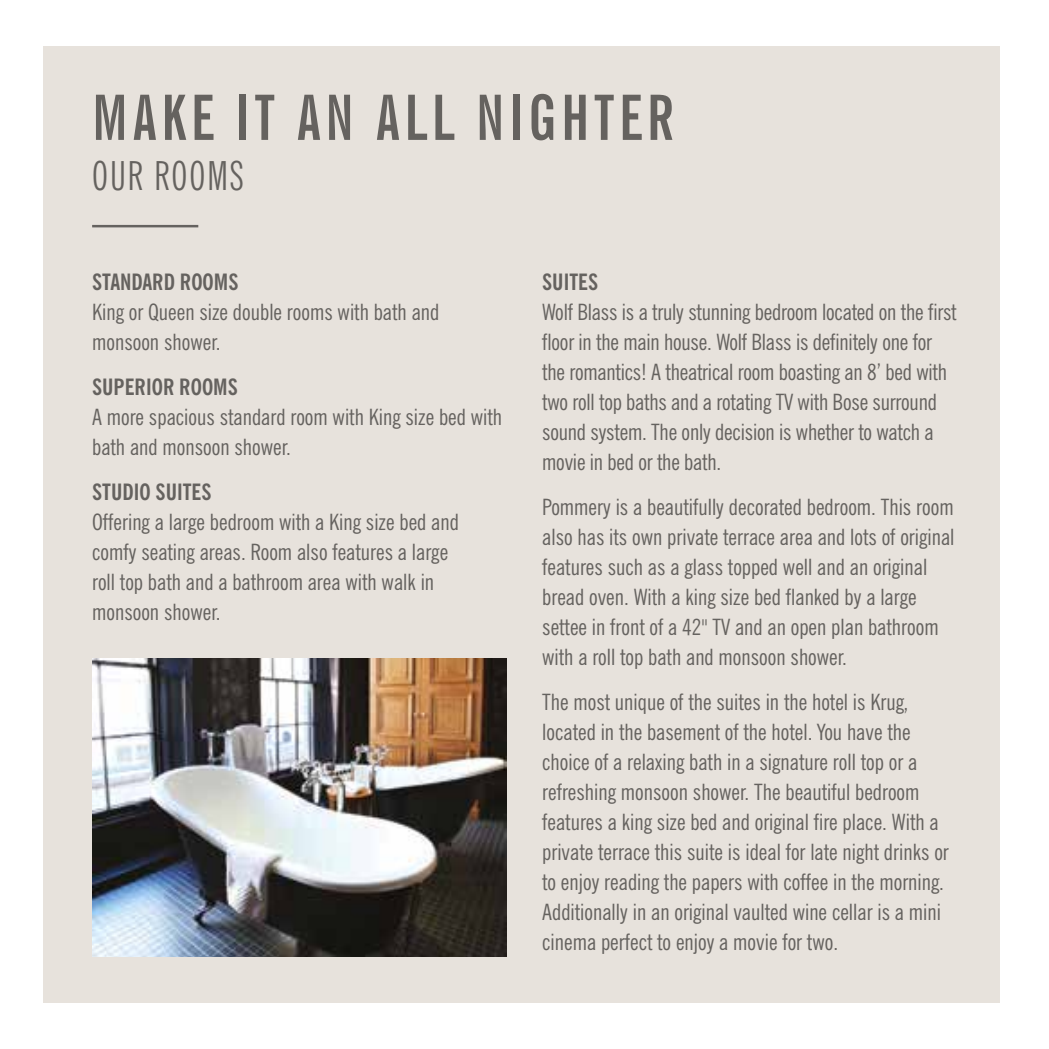
<style>
.page{position:relative;width:1049px;height:1049px;background:#fff}
.page>*{position:absolute;margin:0;border:0;box-sizing:border-box;transform-origin:0 0}
.t1{font:700 extra-condensed 62.5px "News Gothic BT";letter-spacing:.075em;color:#706f6f}
.t2{font:extra-condensed 40px "News Gothic BT";letter-spacing:.05em;color:#706f6f}
.t3{font:condensed 22.5px/30px "News Gothic BT";color:#706f6f}
.t4{font:700 condensed 22.5px "News Gothic BT";color:#706f6f}
</style>
<div class="page">
<div style="left:43px;top:46px;width:956px;height:957px;background:#e7e2dc"></div>
<hr style="left:92px;top:225px;width:106px;height:2px;background:#706f6f">
<img style="left:92px;top:658px;width:415px;height:299px">
<h1 class="t1" style="left:92px;top:80px;width:583px">MAKE IT AN ALL NIGHTER</h1>
<h2 class="t2" style="left:92px;top:151px;width:152px">OUR ROOMS</h2>
<p class="t4" style="left:92px;top:268px;width:148px">STANDARD ROOMS</p>
<p class="t3" style="left:92px;top:297px;width:349px">King or Queen size double rooms with bath and monsoon shower.</p>
<p class="t4" style="left:92px;top:373px;width:147px">SUPERIOR ROOMS</p>
<p class="t3" style="left:92px;top:402px;width:411px">A more spacious standard room with King size bed with bath and monsoon shower.</p>
<p class="t4" style="left:92px;top:478px;width:121px">STUDIO SUITES</p>
<p class="t3" style="left:92px;top:507px;width:368px">Offering a large bedroom with a King size bed and comfy seating areas. Room also features a large roll top bath and a bathroom area with walk in monsoon shower.</p>
<p class="t4" style="left:542px;top:268px;width:57px">SUITES</p>
<p class="t3" style="left:542px;top:297px;width:416px">Wolf Blass is a truly stunning bedroom located on the first floor in the main house. Wolf Blass is definitely one for the romantics! A theatrical room boasting an 8’ bed with two roll top baths and a rotating TV with Bose surround sound system. The only decision is whether to watch a movie in bed or the bath.</p>
<p class="t3" style="left:542px;top:492px;width:414px">Pommery is a beautifully decorated bedroom. This room also has its own private terrace area and lots of original features such as a glass topped well and an original bread oven. With a king size bed flanked by a large settee in front of a 42" TV and an open plan bathroom with a roll top bath and monsoon shower.</p>
<p class="t3" style="left:542px;top:686px;width:408px">The most unique of the suites in the hotel is Krug, located in the basement of the hotel. You have the choice of a relaxing bath in a signature roll top or a refreshing monsoon shower. The beautiful bedroom features a king size bed and original fire place. With a private terrace this suite is ideal for late night drinks or to enjoy reading the papers with coffee in the morning.<br>Additionally in an original vaulted wine cellar is a mini cinema perfect to enjoy a movie for two.</p>
</div>
